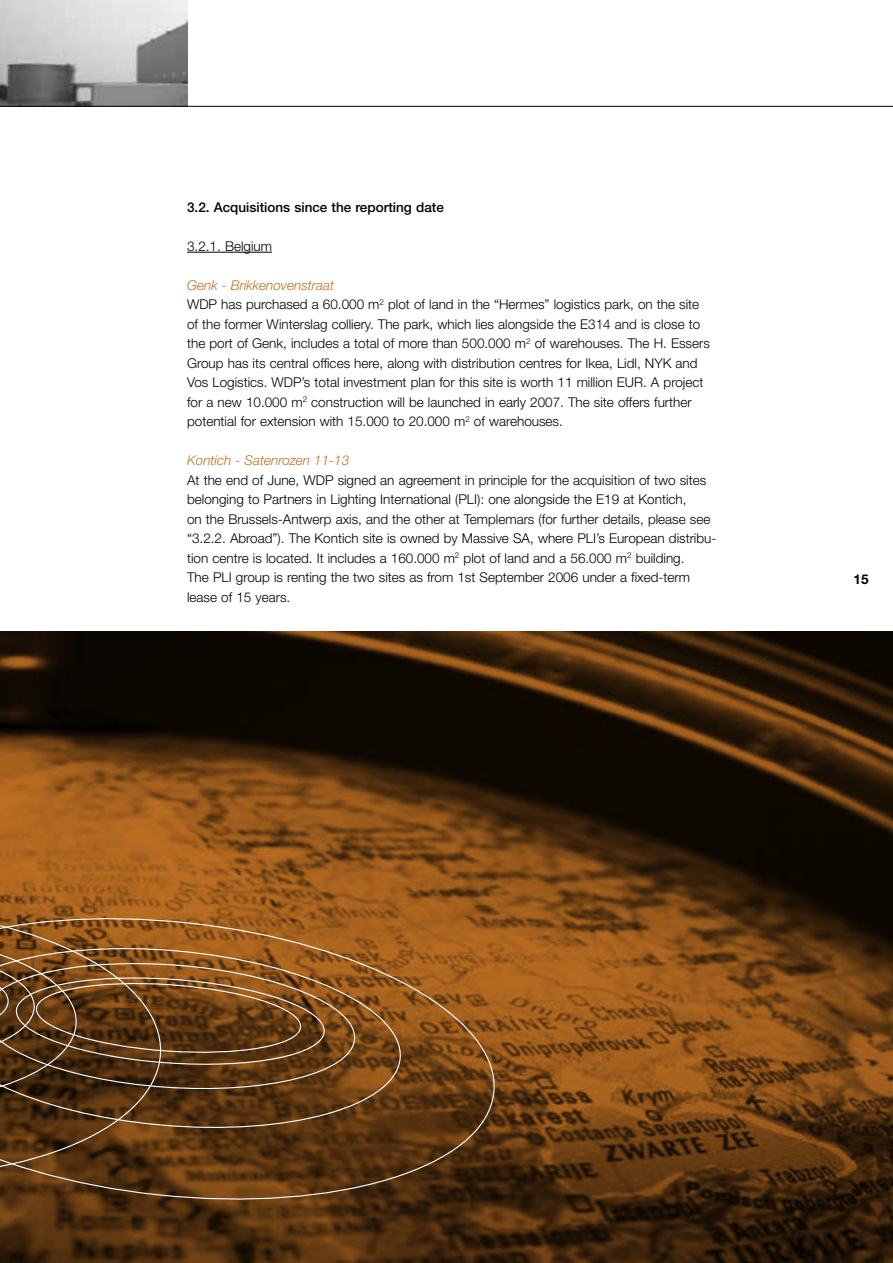
<style>
.page{position:relative;width:893px;height:1263px;background:#fff}
.page>*{position:absolute;margin:0;border:0;box-sizing:border-box;transform-origin:0 0}
.t1{font:300 13.5px/19.5px "Helvetica Neue LT Std";color:#000}
.t2{font:500 13.5px "Helvetica Neue LT Std";color:#000}
.t3{font:italic 300 13.5px "Helvetica Neue LT Std";color:#bf7023}
.t4{font:700 13.5px "Helvetica Neue LT Std";color:#000}
.s1{font-style:italic;color:#bf7023}
</style>
<div class="page">
<img style="left:0;top:0;width:187px;height:106px">
<hr style="left:0;top:106px;width:893px;height:1px;background:#000">
<svg style="left:0;top:631px;width:893px;height:632px;background:#502f0e"></svg>
<svg style="left:0;top:888px;width:509px;height:342px;background:#71451a"></svg>
<hr style="left:187px;top:252px;width:85px;height:1px;background:#000">
<p class="t2" style="left:187px;top:199px;width:258px">3.2. Acquisitions since the reporting date</p>
<p class="t1" style="left:187px;top:236px;width:86px">3.2.1. Belgium</p>
<p class="t1" style="left:187px;top:275px;width:524px"><span class="s1">Genk - Brikkenovenstraat<br></span>WDP has purchased a 60.000 m<sup>2</sup> plot of land in the “Hermes” logistics park, on the site of the former Winterslag colliery. The park, which lies alongside the E314 and is close to the port of Genk, includes a total of more than 500.000 m<sup>2</sup> of warehouses. The H. Essers Group has its central offices here, along with distribution centres for Ikea, Lidl, NYK and Vos Logistics. WDP’s total investment plan for this site is worth 11 million EUR. A project for a new 10.000 m<sup>2</sup> construction will be launched in early 2007. The site offers further potential for extension with 15.000 to 20.000 m<sup>2</sup> of warehouses.</p>
<p class="t3" style="left:187px;top:452px;width:164px">Kontich - Satenrozen 11-13</p>
<p class="t1" style="left:187px;top:470px;width:531px">At the end of June, WDP signed an agreement in principle for the acquisition of two sites belonging to Partners in Lighting International (PLI): one alongside the E19 at Kontich,<br>on the Brussels-Antwerp axis, and the other at Templemars (for further details, please see “3.2.2. Abroad”). The Kontich site is owned by Massive SA, where PLI’s European distribu&shy;tion centre is located. It includes a 160.000 m<sup>2</sup> plot of land and a 56.000 m<sup>2</sup> building.<br>The PLI group is renting the two sites as from 1st September 2006 under a fixed-term lease of 15 years.</p>
<p class="t4" style="left:854px;top:570px;width:17px">15</p>
</div>
